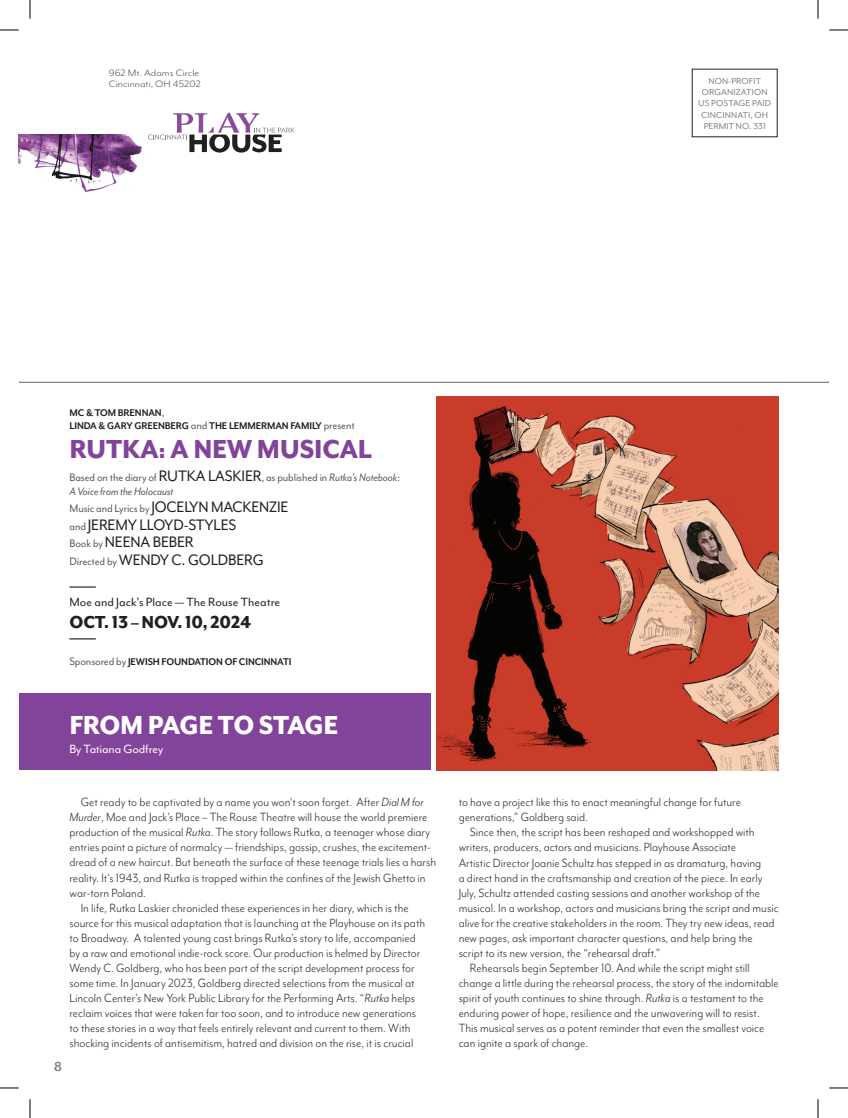
<style>
.page{position:relative;width:848px;height:1118px;background:#fff}
.page>*{position:absolute;margin:0;border:0;box-sizing:border-box;transform-origin:0 0}
.t1{font:800 30px "Mr Eaves Mod OT";letter-spacing:-.01em;color:#81449a;scale:.95 1}
.t2{font:800 30px "Mr Eaves Mod OT";letter-spacing:-.02em;color:#fff;scale:.95 1}
.t3{font:800 20px "Mr Eaves Mod OT";letter-spacing:-.01em;color:#231f20;scale:.95 1}
.t4{font:17.5px/17.5px "Mr Eaves Mod OT";letter-spacing:-.01em;color:#231f20;scale:.95 1}
.t5{font:700 15px "Mr Eaves Mod OT";color:#808285}
.t6{font:13.75px/15px "Mr Eaves Mod OT";color:#312f30;scale:.95 1}
.t7{font:13.75px "Mr Eaves Mod OT";color:#231f20}
.t8{font:13.75px "Mr Eaves Mod OT";letter-spacing:-.01em;color:#fff}
.t9{font:italic 12.5px/13.8px "Mr Eaves Mod OT";letter-spacing:-.01em;color:#57585a;scale:.95 1}
.t10{font:12.5px "Mr Eaves Mod OT";letter-spacing:-.01em;color:#57585a;scale:.95 1}
.t11{font:700 11.25px/12.5px "Mr Eaves Mod OT";letter-spacing:-.01em;color:#231f20;scale:.95 1}
.t12{font:10.75px/11.2px "Mr Eaves Mod OT";color:#57585a;scale:1.11 1}
.t13{font:10px/11.2px "Mr Eaves Mod OT";letter-spacing:.015em;color:#808285;text-align:center}
.s1{font-weight:400;font-size:12.5px;color:#57585a}
.s2{font-style:normal}
.s3{font-style:normal;font-size:17.5px;color:#231f20}
.s4{font-size:17.5px;color:#231f20}
.s5{font-size:12.5px;color:#57585a}
.s6{font-style:italic}
</style>
<div class="page">
<img style="left:436px;top:397px;width:342px;height:373px">
<img style="left:19px;top:135px;width:123px;height:57px">
<svg style="left:148px;top:113px;width:147px;height:40px"></svg>
<hr style="left:19px;top:382px;width:810px;height:1px;background:#808285">
<div style="left:19px;top:693px;width:411px;height:77px;background:#81449a"></div>
<svg style="left:69px;top:586px;width:27px;height:1px"></svg>
<svg style="left:69px;top:638px;width:27px;height:1px"></svg>
<svg style="left:0;top:29px;width:19px;height:2px"></svg>
<svg style="left:829px;top:29px;width:19px;height:2px"></svg>
<svg style="left:0;top:1087px;width:19px;height:1px"></svg>
<svg style="left:829px;top:1087px;width:19px;height:1px"></svg>
<svg style="left:29px;top:0;width:2px;height:19px"></svg>
<svg style="left:29px;top:1099px;width:2px;height:19px"></svg>
<svg style="left:817px;top:0;width:1px;height:19px"></svg>
<svg style="left:817px;top:1099px;width:1px;height:19px"></svg>
<p class="t12" style="left:109px;top:67px;width:85px">962 Mt. Adams Circle<br>Cincinnati, OH 45202</p>
<p class="t13" style="left:698px;top:75px;width:75px">NON-PROFIT<br>ORGANIZATION<br>US POSTAGE PAID<br>CINCINNATI, OH<br>PERMIT NO. 331</p>
<p class="t11" style="left:70px;top:406px;width:302px">MC &amp; TOM BRENNAN<span class="s1">,<br></span>LINDA &amp; GARY GREENBERG <span class="s1">and</span> THE LEMMERMAN FAMILY <span class="s1">present</span></p>
<h1 class="t1" style="left:70px;top:432px;width:320px">RUTKA: A NEW MUSICAL</h1>
<p class="t9" style="left:70px;top:470px;width:349px"><span class="s2">Based on the diary of</span> <span class="s3">RUTKA LASKIER</span><span class="s2">, as published in</span> Rutka's Notebook:<br>A Voice from the Holocaust</p>
<p class="t10" style="left:70px;top:502px;width:232px">Music and Lyrics by <span class="s4">JOCELYN MACKENZIE</span></p>
<p class="t4" style="left:70px;top:516px;width:206px"><span class="s5">and</span> JEREMY LLOYD-STYLES<br><span class="s5">Book by</span> NEENA BEBER<br><span class="s5">Directed by</span> WENDY C. GOLDBERG</p>
<p class="t7" style="left:70px;top:594px;width:212px">Moe and Jack's Place — The Rouse Theatre</p>
<h2 class="t3" style="left:70px;top:610px;width:193px">OCT. 13 – NOV. 10, 2024</h2>
<p class="t11" style="left:69px;top:655px;width:235px"><span class="s1">Sponsored by</span> JEWISH FOUNDATION OF CINCINNATI</p>
<h1 class="t2" style="left:69px;top:708px;width:285px">FROM PAGE TO STAGE</h1>
<p class="t8" style="left:69px;top:741px;width:95px">By Tatiana Godfrey</p>
<p class="t5" style="left:54px;top:1057px;width:10px">8</p>
<p class="t6" style="left:81px;top:794px;width:362px">Get ready to be captivated by a name you won't soon forget. After <span class="s6">Dial M for</span></p>
<p class="t6" style="left:69px;top:809px;width:378px"><span class="s6">Murder</span>, Moe and Jack’s Place – The Rouse Theatre will house the world premiere</p>
<p class="t6" style="left:69px;top:824px;width:381px">production of the musical <span class="s6">Rutka</span>. The story follows Rutka, a teenager whose diary</p>
<p class="t6" style="left:69px;top:839px;width:382px">entries paint a picture of normalcy — friendships, gossip, crushes, the excitement-</p>
<p class="t6" style="left:69px;top:854px;width:387px">dread of a new haircut. But beneath the surface of these teenage trials lies a harsh</p>
<p class="t6" style="left:69px;top:869px;width:376px">reality. It's 1943, and Rutka is trapped within the confines of the Jewish Ghetto in</p>
<p class="t6" style="left:69px;top:884px;width:82px">war-torn Poland.</p>
<p class="t6" style="left:81px;top:899px;width:346px">In life, Rutka Laskier chronicled these experiences in her diary, which is the</p>
<p class="t6" style="left:69px;top:914px;width:376px">source for this musical adaptation that is launching at the Playhouse on its path</p>
<p class="t6" style="left:69px;top:929px;width:366px">to Broadway. A talented young cast brings Rutka's story to life, accompanied</p>
<p class="t6" style="left:69px;top:944px;width:371px">by a raw and emotional indie-rock score. Our production is helmed by Director</p>
<p class="t6" style="left:69px;top:959px;width:365px">Wendy C. Goldberg, who has been part of the script development process for</p>
<p class="t6" style="left:69px;top:974px;width:365px">some time. In January 2023, Goldberg directed selections from the musical at</p>
<p class="t6" style="left:69px;top:989px;width:365px">Lincoln Center’s New York Public Library for the Performing Arts. “<span class="s6">Rutka</span> helps</p>
<p class="t6" style="left:69px;top:1004px;width:366px">reclaim voices that were taken far too soon, and to introduce new generations</p>
<p class="t6" style="left:69px;top:1019px;width:360px">to these stories in a way that feels entirely relevant and current to them. With</p>
<p class="t6" style="left:69px;top:1034px;width:363px">shocking incidents of antisemitism, hatred and division on the rise, it is crucial</p>
<p class="t6" style="left:458px;top:794px;width:298px">to have a project like this to enact meaningful change for future generations,” Goldberg said.</p>
<p class="t6" style="left:470px;top:824px;width:301px">Since then, the script has been reshaped and workshopped with</p>
<p class="t6" style="left:458px;top:839px;width:293px">writers, producers, actors and musicians. Playhouse Associate</p>
<p class="t6" style="left:458px;top:854px;width:320px">Artistic Director Joanie Schultz has stepped in as dramaturg, having</p>
<p class="t6" style="left:458px;top:869px;width:321px">a direct hand in the craftsmanship and creation of the piece. In early</p>
<p class="t6" style="left:458px;top:884px;width:319px">July, Schultz attended casting sessions and another workshop of the</p>
<p class="t6" style="left:458px;top:899px;width:338px">musical. In a workshop, actors and musicians bring the script and music</p>
<p class="t6" style="left:458px;top:914px;width:334px">alive for the creative stakeholders in the room. They try new ideas, read</p>
<p class="t6" style="left:458px;top:929px;width:311px">new pages, ask important character questions, and help bring the</p>
<p class="t6" style="left:458px;top:944px;width:214px">script to its new version, the “rehearsal draft.”</p>
<p class="t6" style="left:470px;top:959px;width:296px">Rehearsals begin September 10. And while the script might still</p>
<p class="t6" style="left:458px;top:974px;width:338px">change a little during the rehearsal process, the story of the indomitable</p>
<p class="t6" style="left:458px;top:989px;width:322px">spirit of youth continues to shine through. <span class="s6">Rutka</span> is a testament to the</p>
<p class="t6" style="left:458px;top:1004px;width:318px">enduring power of hope, resilience and the unwavering will to resist.</p>
<p class="t6" style="left:458px;top:1019px;width:323px">This musical serves as a potent reminder that even the smallest voice</p>
<p class="t6" style="left:458px;top:1034px;width:138px">can ignite a spark of change.</p>
</div>
